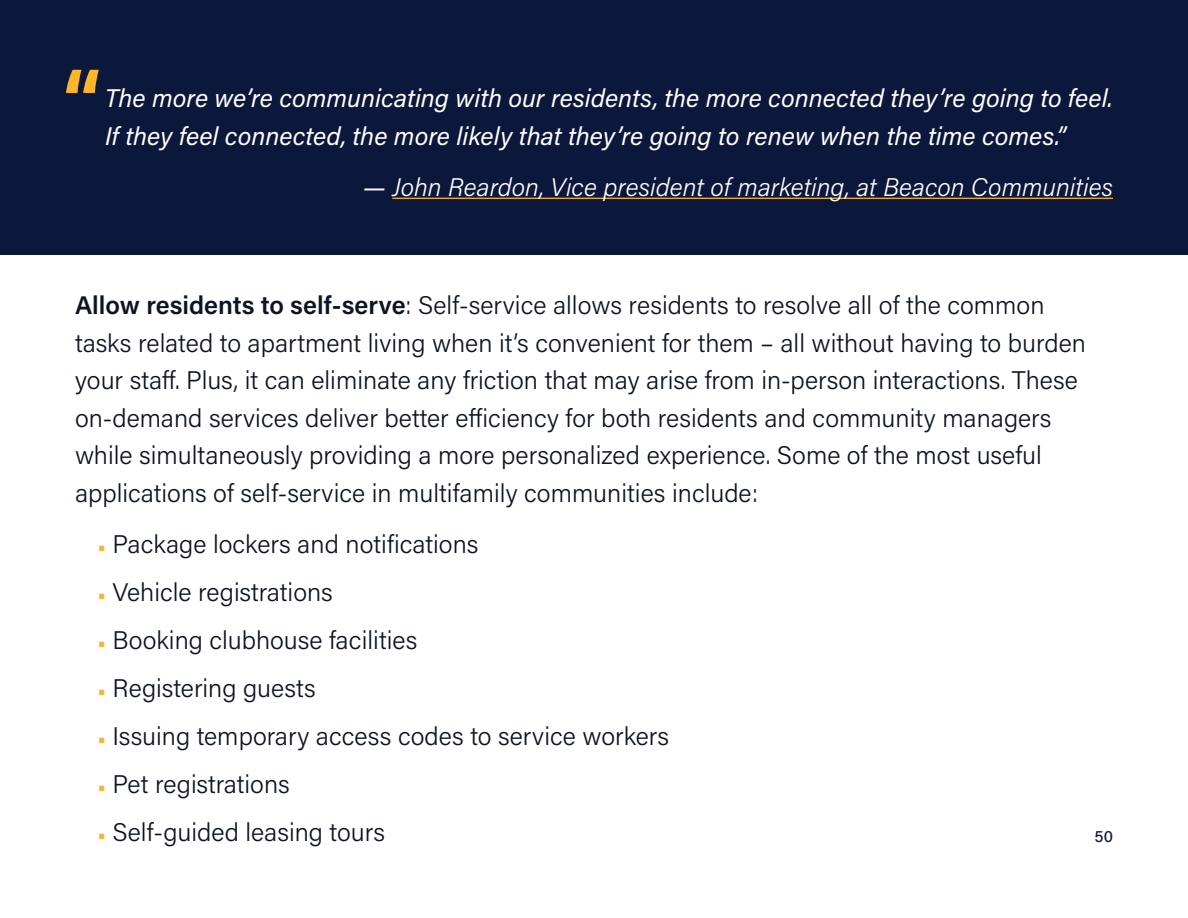
<style>
.page{position:relative;width:1188px;height:918px;background:#fff}
.page>*{position:absolute;margin:0;border:0;box-sizing:border-box;transform-origin:0 0}
.t1{font:700 72px "Acumin Pro Wide";color:#fdb627}
.t2{font:300 25.5px/37.5px "Acumin Pro";color:#0d1426}
.t3{font:italic 25.5px/37.5px "Acumin Pro";color:#fff}
.t4{font:italic 300 25.5px "Acumin Pro";color:#fff}
.t5{font:500 16.5px "Acumin Pro";color:#0c173c}
.s1{font-weight:400}
.s2{font-weight:600}
.s3{font-family:"Acumin Pro Wide";font-weight:700;font-size:18px;color:#f8b52e}
</style>
<div class="page">
<div style="left:0;top:0;width:1188px;height:255px;background:#0c173c"></div>
<hr style="left:392px;top:198px;width:721px;height:1px;background:#f8b52e">
<h1 class="t1" style="left:63px;top:46px;width:40px">“</h1>
<p class="t3" style="left:105px;top:78px;width:1009px">The more we’re communicating with our residents, the more connected they’re going to feel.<br>If they feel connected, the more likely that they’re going to renew when the time comes.”</p>
<p class="t4" style="left:363px;top:169px;width:751px"><span class="s1">—</span> John Reardon, Vice president of marketing, at Beacon Communities</p>
<p class="t2" style="left:75px;top:286px;width:1012px"><span class="s2">Allow residents to self-serve</span>: Self-service allows residents to resolve all of the common tasks related to apartment living when it’s convenient for them – all without having to burden your staff. Plus, it can eliminate any friction that may arise from in-person interactions. These on-demand services deliver better efficiency for both residents and community managers while simultaneously providing a more personalized experience. Some of the most useful applications of self-service in multifamily communities include:</p>
<p class="t2" style="left:98px;top:524px;width:382px"><span class="s3">•</span> Package lockers and notifications</p>
<p class="t2" style="left:98px;top:572px;width:237px"><span class="s3">•</span> Vehicle registrations</p>
<p class="t2" style="left:98px;top:620px;width:321px"><span class="s3">•</span> Booking clubhouse facilities</p>
<p class="t2" style="left:98px;top:668px;width:220px"><span class="s3">•</span> Registering guests</p>
<p class="t2" style="left:98px;top:716px;width:573px"><span class="s3">•</span> Issuing temporary access codes to service workers</p>
<p class="t2" style="left:98px;top:764px;width:194px"><span class="s3">•</span> Pet registrations</p>
<p class="t2" style="left:98px;top:812px;width:289px"><span class="s3">•</span> Self-guided leasing tours</p>
<p class="t5" style="left:1094px;top:824px;width:20px">50</p>
</div>
